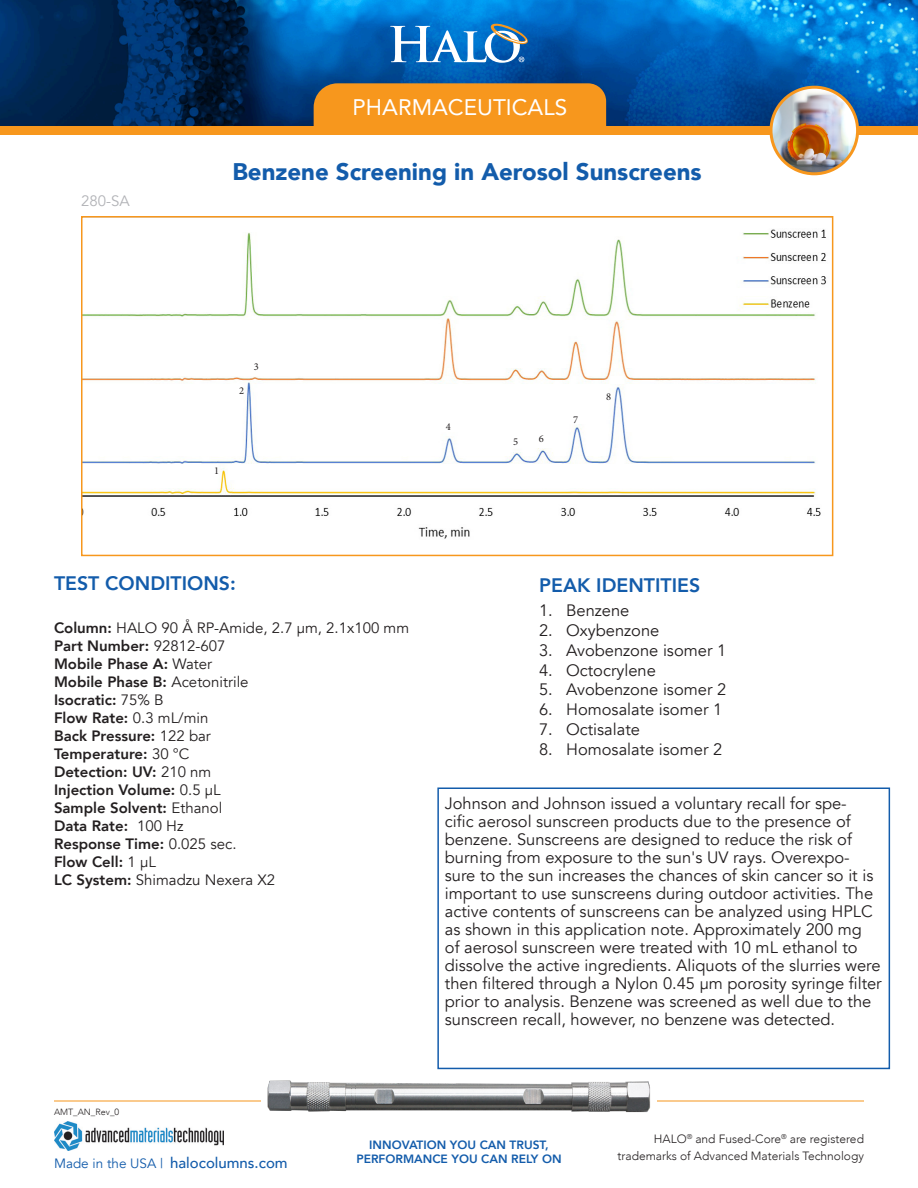
<style>
.page{position:relative;width:918px;height:1188px;background:#fff}
.page>*{position:absolute;margin:0;border:0;box-sizing:border-box;transform-origin:0 0}
.Headline{font:900 24px "Avenir";color:#135cab}
.t1{font:22.5px "Avenir";color:#fff}
.Headline-2{font:800 19.5px "Avenir";color:#135cab}
.t2{font:16.5px/18px "Avenir";color:#231f20}
.t3{font:800 15px "Avenir";color:#231f20}
.t4{font:15px "Avenir";color:#231f20}
.t5{font:500 15px "Avenir";color:#135cab}
.t6{font:15px "Avenir";color:#b2b3b7}
.t7{font:13.5px "Avenir";color:#135cab}
.t8{font:300 12px/16.5px "Avenir";color:#231f20;text-align:right}
.t9{font:800 12px "Avenir";color:#135cab}
.t10{font:10.5px "Minion Pro";color:#231f20}
.t11{font:300 9px "Avenir";color:#231f20}
.s1{font-weight:800}
.s2{font-weight:400}
</style>
<div class="page">
<img style="left:0;top:0;width:918px;height:126px">
<svg style="left:390px;top:22px;width:139px;height:41px"></svg>
<div style="left:0;top:126px;width:918px;height:9px;background:#f7971d"></div>
<div style="left:314px;top:83px;width:292px;height:43px;background:#f7971d"></div>
<img style="left:771px;top:87px;width:87px;height:87px;border-radius:43px">
<div style="left:770px;top:86px;width:89px;height:89px;border:3px solid #f7971d;border-radius:50%"></div>
<hr style="left:54px;top:1101px;width:810px;height:1px;background:#f7971d">
<img style="left:262px;top:1080px;width:395px;height:33px">
<img style="left:54px;top:1121px;width:170px;height:30px">
<div style="left:437px;top:788px;width:453px;height:281px;border:2px solid #135cab"></div>
<img style="left:84px;top:229px;width:742px;height:310px">
<div style="left:81px;top:216px;width:752px;height:340px;border:2px solid #f7971d"></div>
<h2 class="t1" style="left:353px;top:89px;width:216px">PHARMACEUTICALS</h2>
<p class="t6" style="left:81px;top:192px;width:50px">280-SA</p>
<p class="Headline" style="left:232px;top:151px;width:471px">Benzene Screening in Aerosol Sunscreens</p>
<p class="t10" style="left:239px;top:384px;width:7px">2</p>
<p class="t10" style="left:254px;top:360px;width:7px">3</p>
<p class="t10" style="left:214px;top:464px;width:7px">1</p>
<p class="t10" style="left:446px;top:420px;width:7px">4</p>
<p class="t10" style="left:513px;top:435px;width:7px">5</p>
<p class="t10" style="left:539px;top:432px;width:7px">6</p>
<p class="t10" style="left:573px;top:412px;width:7px">7</p>
<p class="t10" style="left:606px;top:389px;width:7px">8</p>
<p class="Headline-2" style="left:54px;top:568px;width:183px">TEST CONDITIONS:</p>
<p class="t4" style="left:54px;top:619px;width:357px"><span class="s1">Column:</span> HALO 90 Å RP-Amide, 2.7 µm, 2.1x100 mm</p>
<p class="t3" style="left:54px;top:634px;width:173px">Part Number: <span class="s2">92812-607</span></p>
<p class="t3" style="left:54px;top:652px;width:160px">Mobile Phase A: <span class="s2">Water</span></p>
<p class="t3" style="left:54px;top:670px;width:196px">Mobile Phase B: <span class="s2">Acetonitrile</span></p>
<p class="t3" style="left:54px;top:688px;width:111px">Isocratic: <span class="s2">75% B</span></p>
<p class="t3" style="left:54px;top:706px;width:156px">Flow Rate: <span class="s2">0.3 mL/min</span></p>
<p class="t3" style="left:54px;top:724px;width:158px">Back Pressure: <span class="s2">122 bar</span></p>
<p class="t3" style="left:54px;top:742px;width:137px">Temperature: <span class="s2">30 °C</span></p>
<p class="t3" style="left:54px;top:760px;width:159px">Detection: UV: <span class="s2">210 nm</span></p>
<p class="t3" style="left:54px;top:778px;width:168px">Injection Volume: <span class="s2">0.5 µL</span></p>
<p class="t3" style="left:54px;top:796px;width:170px">Sample Solvent: <span class="s2">Ethanol</span></p>
<p class="t3" style="left:54px;top:814px;width:131px">Data Rate: <span class="s2">100 Hz</span></p>
<p class="t3" style="left:54px;top:832px;width:184px">Response Time: <span class="s2">0.025 sec.</span></p>
<p class="t3" style="left:54px;top:850px;width:103px">Flow Cell: <span class="s2">1 µL</span></p>
<p class="t4" style="left:54px;top:871px;width:223px"><span class="s1">LC System:</span> Shimadzu Nexera X2</p>
<p class="t11" style="left:54px;top:1106px;width:67px">AMT_AN_Rev_0</p>
<p class="Headline-2" style="left:539px;top:570px;width:163px">PEAK IDENTITIES</p>
<p class="t2" style="left:539px;top:602px;width:92px">1. Benzene</p>
<p class="t2" style="left:539px;top:622px;width:122px">2. Oxybenzone</p>
<p class="t2" style="left:539px;top:641px;width:189px">3. Avobenzone isomer 1</p>
<p class="t2" style="left:539px;top:661px;width:118px">4. Octocrylene</p>
<p class="t2" style="left:539px;top:681px;width:189px">5. Avobenzone isomer 2</p>
<p class="t2" style="left:539px;top:701px;width:185px">6. Homosalate isomer 1</p>
<p class="t2" style="left:539px;top:721px;width:102px">7. Octisalate</p>
<p class="t2" style="left:539px;top:740px;width:185px">8. Homosalate isomer 2</p>
<p class="t2" style="left:445px;top:794px;width:438px">Johnson and Johnson issued a voluntary recall for spe-<br>cific aerosol sunscreen products due to the presence of benzene. Sunscreens are designed to reduce the risk of burning from exposure to the sun's UV rays. Overexpo&shy;sure to the sun increases the chances of skin cancer so it is important to use sunscreens during outdoor activities. The active contents of sunscreens can be analyzed using HPLC as shown in this application note. Approximately 200 mg<br>of aerosol sunscreen were treated with 10 mL ethanol to dissolve the active ingredients. Aliquots of the slurries were then filtered through a Nylon 0.45 µm porosity syringe filter prior to analysis. Benzene was screened as well due to the sunscreen recall, however, no benzene was detected.</p>
<p class="t9" style="left:369px;top:1135px;width:181px">INNOVATION YOU CAN TRUST,</p>
<p class="t7" style="left:54px;top:1156px;width:111px">Made in the USA |</p>
<p class="t9" style="left:356px;top:1150px;width:207px">PERFORMANCE YOU CAN RELY ON</p>
<p class="t5" style="left:170px;top:1150px;width:119px">halocolumns.com</p>
<p class="t8" style="left:617px;top:1131px;width:248px">HALO<sup>®</sup> and Fused-Core<sup>®</sup> are registered trademarks of Advanced Materials Technology</p>
</div>
